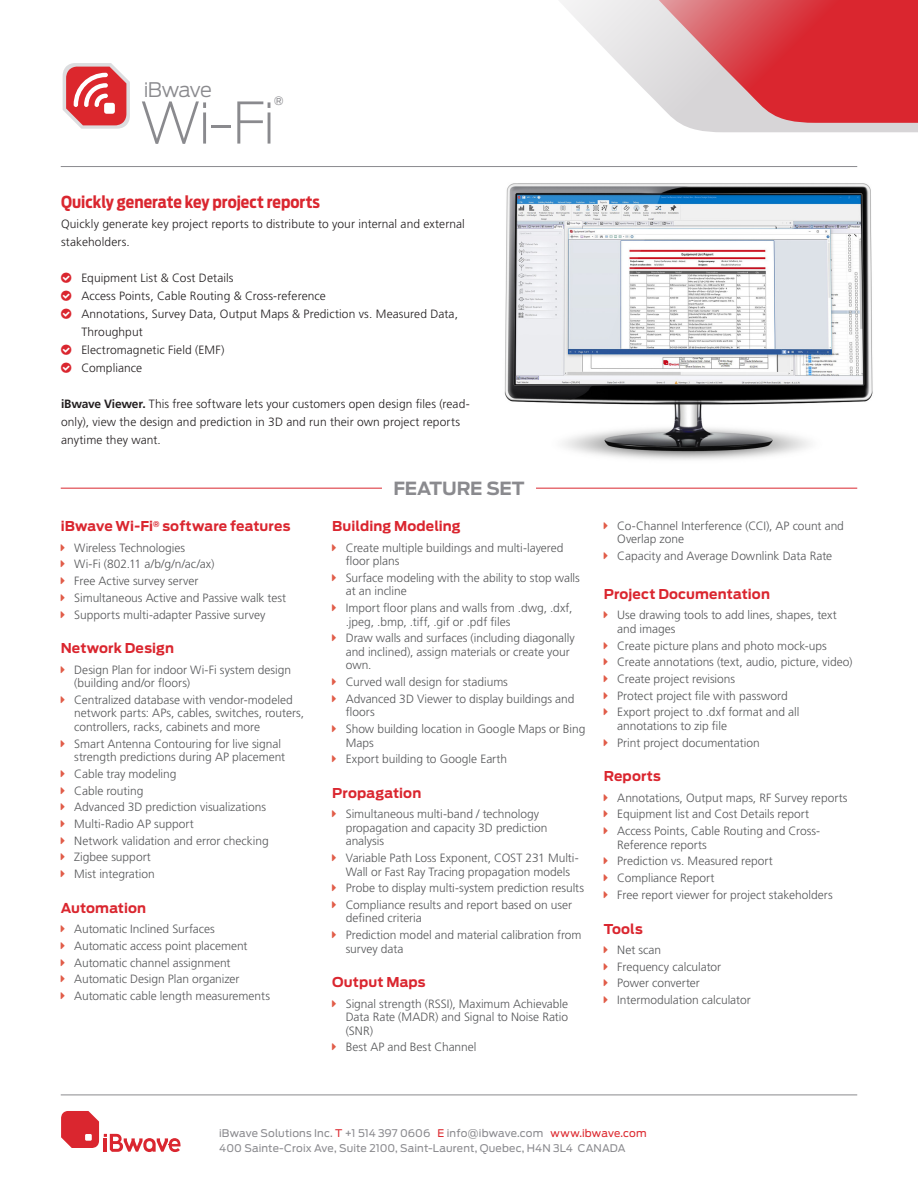
<style>
.page{position:relative;width:918px;height:1188px;background:#fff}
.page>*{position:absolute;margin:0;border:0;box-sizing:border-box;transform-origin:0 0}
.t1{font:200 56.85px "Antenna";color:#8a8a8e}
.t2{font:300 19.95px "Antenna";letter-spacing:-.035em;color:#8a8a8e}
.t3{font:700 18px "Antenna";letter-spacing:-.015em;color:#8a8a8e}
.red_sub_head{font:700 16.5px "Antenna Cond";color:#da262f}
.spec_title{font:700 13.5px "Antenna";letter-spacing:.01em;color:#da262f}
.t4{font:300 12px/13.5px "Frutiger LT Std";letter-spacing:-.005em;color:#57585a}
.feature_text{font:300 12px/18px "Frutiger LT Std";letter-spacing:.005em;color:#231f20}
.t5{font:500 11.4px "Antenna";color:#8a8a8e}
.t6{font:10.5px "Antenna";letter-spacing:.01em;color:#8a8a8e}
.s1{font-weight:700}
.s2{color:#dc272d}
</style>
<div class="page">
<svg style="left:561px;top:0;width:357px;height:132px"></svg>
<svg style="left:646px;top:0;width:272px;height:123px;background:#db6369"></svg>
<hr style="left:61px;top:488px;width:321px;height:1px;background:#da262f">
<hr style="left:536px;top:488px;width:321px;height:1px;background:#da262f">
<hr style="left:61px;top:1095px;width:796px;height:1px;background:#8a8a8e">
<svg style="left:61px;top:1111px;width:120px;height:41px"></svg>
<hr style="left:61px;top:166px;width:796px;height:1px;background:#8a8a8e">
<img style="left:504px;top:183px;width:369px;height:277px">
<svg style="left:63px;top:63px;width:67px;height:66px"></svg>
<p class="t2" style="left:144px;top:78px;width:70px">iBwave</p>
<p class="t1" style="left:140px;top:89px;width:137px">Wi-Fi</p>
<p class="t5" style="left:274px;top:94px;width:11px">®</p>
<p class="red_sub_head" style="left:61px;top:192px;width:261px">Quickly generate key project reports</p>
<p class="feature_text" style="left:61px;top:216px;width:405px">Quickly generate key project reports to distribute to your internal and external stakeholders.</p>
<p class="feature_text" style="left:81px;top:270px;width:154px">Equipment List &amp; Cost Details</p>
<p class="feature_text" style="left:81px;top:288px;width:246px">Access Points, Cable Routing &amp; Cross-reference</p>
<p class="feature_text" style="left:81px;top:306px;width:378px">Annotations, Survey Data, Output Maps &amp; Prediction vs. Measured Data,<br>Throughput</p>
<p class="feature_text" style="left:81px;top:342px;width:145px">Electromagnetic Field (EMF)</p>
<p class="feature_text" style="left:81px;top:360px;width:62px">Compliance</p>
<p class="feature_text" style="left:61px;top:396px;width:410px"><span class="s1">iBwave Viewer.</span> This free software lets your customers open design files (read&shy;only), view the design and prediction in 3D and run their own project reports anytime they want.</p>
<p class="spec_title" style="left:61px;top:518px;width:231px">iBwave Wi-Fi<sup>®</sup> software features</p>
<p class="t4" style="left:74px;top:541px;width:113px">Wireless Technologies</p>
<p class="t4" style="left:74px;top:558px;width:142px">Wi-Fi (802.11 a/b/g/n/ac/ax)</p>
<p class="t4" style="left:74px;top:574px;width:126px">Free Active survey server</p>
<p class="t4" style="left:74px;top:591px;width:214px">Simultaneous Active and Passive walk test</p>
<p class="t4" style="left:74px;top:608px;width:193px">Supports multi-adapter Passive survey</p>
<p class="spec_title" style="left:61px;top:640px;width:115px">Network Design</p>
<p class="t4" style="left:74px;top:663px;width:218px">Design Plan for indoor Wi-Fi system design (building and/or floors)</p>
<p class="t4" style="left:74px;top:693px;width:231px">Centralized database with vendor-modeled network parts: APs, cables, switches, routers, controllers, racks, cabinets and more</p>
<p class="t4" style="left:74px;top:737px;width:212px">Smart Antenna Contouring for live signal strength predictions during AP placement</p>
<p class="t4" style="left:74px;top:767px;width:104px">Cable tray modeling</p>
<p class="t4" style="left:74px;top:784px;width:71px">Cable routing</p>
<p class="t4" style="left:74px;top:801px;width:193px">Advanced 3D prediction visualizations</p>
<p class="t4" style="left:74px;top:817px;width:121px">Multi-Radio AP support</p>
<p class="t4" style="left:74px;top:834px;width:196px">Network validation and error checking</p>
<p class="t4" style="left:74px;top:851px;width:78px">Zigbee support</p>
<p class="t4" style="left:74px;top:868px;width:82px">Mist integration</p>
<p class="spec_title" style="left:61px;top:900px;width:87px">Automation</p>
<p class="t4" style="left:74px;top:922px;width:142px">Automatic Inclined Surfaces</p>
<p class="t4" style="left:74px;top:939px;width:175px">Automatic access point placement</p>
<p class="t4" style="left:74px;top:956px;width:158px">Automatic channel assignment</p>
<p class="t4" style="left:74px;top:973px;width:167px">Automatic Design Plan organizer</p>
<p class="t4" style="left:74px;top:989px;width:197px">Automatic cable length measurements</p>
<p class="t3" style="left:393px;top:478px;width:133px">FEATURE SET</p>
<p class="spec_title" style="left:332px;top:518px;width:130px">Building Modeling</p>
<p class="t4" style="left:346px;top:541px;width:219px">Create multiple buildings and multi-layered floor plans</p>
<p class="t4" style="left:346px;top:571px;width:236px">Surface modeling with the ability to stop walls at an incline</p>
<p class="t4" style="left:346px;top:601px;width:228px">Import floor plans and walls from .dwg, .dxf, .jpeg, .bmp, .tiff, .gif or .pdf files</p>
<p class="t4" style="left:346px;top:632px;width:231px">Draw walls and surfaces (including diagonally and inclined), assign materials or create your own.</p>
<p class="t4" style="left:346px;top:675px;width:164px">Curved wall design for stadiums</p>
<p class="t4" style="left:346px;top:692px;width:230px">Advanced 3D Viewer to display buildings and floors</p>
<p class="t4" style="left:346px;top:722px;width:241px">Show building location in Google Maps or Bing<br>Maps</p>
<p class="t4" style="left:346px;top:753px;width:163px">Export building to Google Earth</p>
<p class="spec_title" style="left:332px;top:785px;width:91px">Propagation</p>
<p class="t4" style="left:346px;top:808px;width:203px">Simultaneous multi-band / technology propagation and capacity 3D prediction analysis</p>
<p class="t4" style="left:346px;top:851px;width:235px">Variable Path Loss Exponent, COST 231 Multi-<br>Wall or Fast Ray Tracing propagation models</p>
<p class="t4" style="left:346px;top:882px;width:240px">Probe to display multi-system prediction results</p>
<p class="t4" style="left:346px;top:898px;width:228px">Compliance results and report based on user defined criteria</p>
<p class="t4" style="left:346px;top:929px;width:237px">Prediction model and material calibration from survey data</p>
<p class="spec_title" style="left:332px;top:975px;width:95px">Output Maps</p>
<p class="t4" style="left:346px;top:997px;width:224px;text-align:justify">Signal strength (RSSI), Maximum Achievable Data Rate (MADR) and Signal to Noise Ratio (SNR)</p>
<p class="t4" style="left:346px;top:1041px;width:132px">Best AP and Best Channel</p>
<p class="t4" style="left:617px;top:519px;width:228px">Co-Channel Interference (CCI), AP count and<br>Overlap zone</p>
<p class="t4" style="left:617px;top:549px;width:216px">Capacity and Average Downlink Data Rate</p>
<p class="spec_title" style="left:604px;top:586px;width:168px">Project Documentation</p>
<p class="t4" style="left:617px;top:609px;width:221px">Use drawing tools to add lines, shapes, text and images</p>
<p class="t4" style="left:617px;top:639px;width:211px">Create picture plans and photo mock-ups</p>
<p class="t4" style="left:617px;top:656px;width:237px">Create annotations (text, audio, picture, video)</p>
<p class="t4" style="left:617px;top:672px;width:119px">Create project revisions</p>
<p class="t4" style="left:617px;top:689px;width:172px">Protect project file with password</p>
<p class="t4" style="left:617px;top:706px;width:184px">Export project to .dxf format and all annotations to zip file</p>
<p class="t4" style="left:617px;top:736px;width:144px">Print project documentation</p>
<p class="spec_title" style="left:604px;top:769px;width:59px">Reports</p>
<p class="t4" style="left:617px;top:791px;width:232px">Annotations, Output maps, RF Survey reports</p>
<p class="t4" style="left:617px;top:808px;width:193px">Equipment list and Cost Details report</p>
<p class="t4" style="left:617px;top:824px;width:204px">Access Points, Cable Routing and Cross-<br>Reference reports</p>
<p class="t4" style="left:617px;top:855px;width:157px">Prediction vs. Measured report</p>
<p class="t4" style="left:617px;top:871px;width:99px">Compliance Report</p>
<p class="t4" style="left:617px;top:888px;width:217px">Free report viewer for project stakeholders</p>
<p class="spec_title" style="left:604px;top:921px;width:40px">Tools</p>
<p class="t4" style="left:617px;top:943px;width:45px">Net scan</p>
<p class="t4" style="left:617px;top:960px;width:105px">Frequency calculator</p>
<p class="t4" style="left:617px;top:977px;width:84px">Power converter</p>
<p class="t4" style="left:617px;top:993px;width:135px">Intermodulation calculator</p>
<p class="t6" style="left:219px;top:1127px;width:429px">iBwave Solutions Inc. <span class="s2">T</span> +1 514 397 0606 <span class="s2">E</span> info@ibwave.com <span class="s2">www.ibwave.com</span></p>
<p class="t6" style="left:219px;top:1142px;width:408px">400 Sainte-Croix Ave, Suite 2100, Saint-Laurent, Quebec, H4N 3L4 CANADA</p>
</div>
